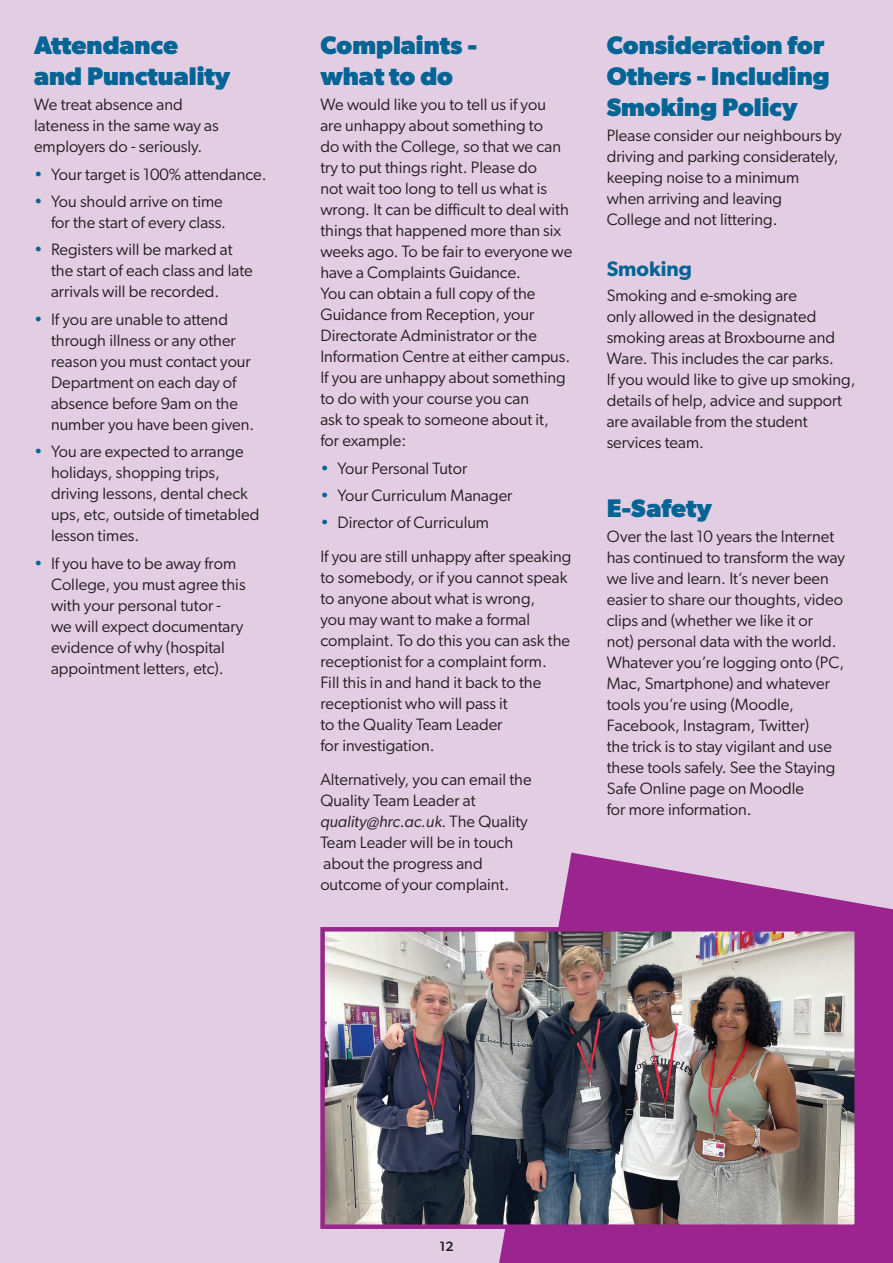
<style>
.page{position:relative;width:893px;height:1263px;background:#e3cde3}
.page>*{position:absolute;margin:0;border:0;box-sizing:border-box;transform-origin:0 0}
.t1{font:700 25.5px/30.6px "Gibson";color:#006494}
.t2{font:600 21px "Gibson";color:#006494}
.t3{font:16.5px/21px "Gibson";color:#231f20}
.t4{font:500 13.5px "Gibson";color:#231f20}
.s1{color:#006494}
.s2{font-style:italic}
</style>
<div class="page">
<svg style="left:499px;top:853px;width:393px;height:410px;fill:#9b248e"></svg>
<svg style="left:892px;top:909px;width:1px;height:354px"></svg>
<img style="left:325px;top:932px;width:529px;height:292px">
<div style="left:320px;top:927px;width:539px;height:302px;border:4px solid #9b248e"></div>
<p class="t1" style="left:34px;top:30px;width:198px">Attendance and Punctuality</p>
<p class="t3" style="left:34px;top:94px;width:186px">We treat absence and lateness in the same way as employers do - seriously.</p>
<p class="t3" style="left:34px;top:163px;width:234px"><span class="s1">•</span> Your target is 100% attendance.</p>
<p class="t3" style="left:34px;top:191px;width:194px;text-align:right"><span class="s1">•</span> You should arrive on time for the start of every class.</p>
<p class="t3" style="left:51px;top:239px;width:203px;text-indent:-17px"><span class="s1">•</span> Registers will be marked at the start of each class and late arrivals will be recorded.</p>
<p class="t3" style="left:51px;top:308px;width:205px;text-indent:-17px"><span class="s1">•</span> If you are unable to attend through illness or any other reason you must contact your<br>Department on each day of absence before 9am on the number you have been given.</p>
<p class="t3" style="left:51px;top:441px;width:210px;text-indent:-17px"><span class="s1">•</span> You are expected to arrange holidays, shopping trips, driving lessons, dental check ups, etc, outside of timetabled lesson times.</p>
<p class="t3" style="left:51px;top:552px;width:196px;text-indent:-17px"><span class="s1">•</span> If you have to be away from<br>College, you must agree this with your personal tutor - we will expect documentary evidence of why (hospital appointment letters, etc).</p>
<p class="t1" style="left:320px;top:30px;width:159px">Complaints - what to do</p>
<p class="t3" style="left:320px;top:94px;width:254px">We would like you to tell us if you<br>are unhappy about something to<br>do with the College, so that we can try to put things right. Please do<br>not wait too long to tell us what is wrong. It can be difficult to deal with things that happened more than six weeks ago. To be fair to everyone we have a Complaints Guidance.<br>You can obtain a full copy of the<br>Guidance from Reception, your<br>Directorate Administrator or the<br>Information Centre at either campus.<br>If you are unhappy about something to do with your course you can<br>ask to speak to someone about it,<br>for example:</p>
<p class="t3" style="left:320px;top:457px;width:149px"><span class="s1">•</span> Your Personal Tutor</p>
<p class="t3" style="left:320px;top:485px;width:194px"><span class="s1">•</span> Your Curriculum Manager</p>
<p class="t3" style="left:320px;top:512px;width:170px"><span class="s1">•</span> Director of Curriculum</p>
<p class="t3" style="left:320px;top:546px;width:252px">If you are still unhappy after speaking to somebody, or if you cannot speak to anyone about what is wrong,<br>you may want to make a formal complaint. To do this you can ask the receptionist for a complaint form.<br>Fill this in and hand it back to the receptionist who will pass it<br>to the Quality Team Leader<br>for investigation.</p>
<p class="t3" style="left:320px;top:769px;width:213px">Alternatively, you can email the<br>Quality Team Leader at <span class="s2">quality@hrc.ac.uk.</span> The Quality<br>Team Leader will be in touch about the progress and outcome of your complaint.</p>
<p class="t1" style="left:607px;top:30px;width:224px">Consideration for<br>Others - Including<br>Smoking Policy</p>
<p class="t3" style="left:607px;top:124px;width:237px">Please consider our neighbours by driving and parking considerately, keeping noise to a minimum<br>when arriving and leaving<br>College and not littering.</p>
<p class="t2" style="left:607px;top:256px;width:87px">Smoking</p>
<p class="t3" style="left:607px;top:285px;width:250px">Smoking and e-smoking are<br>only allowed in the designated smoking areas at Broxbourne and<br>Ware. This includes the car parks.<br>If you would like to give up smoking, details of help, advice and support are available from the student services team.</p>
<p class="t1" style="left:607px;top:492px;width:107px">E-Safety</p>
<p class="t3" style="left:607px;top:526px;width:240px">Over the last 10 years the Internet has continued to transform the way we live and learn. It’s never been easier to share our thoughts, video clips and (whether we like it or<br>not) personal data with the world.<br>Whatever you’re logging onto (PC,<br>Mac, Smartphone) and whatever tools you’re using (Moodle,<br>Facebook, Instagram, Twitter)<br>the trick is to stay vigilant and use these tools safely. See the Staying<br>Safe Online page on Moodle<br>for more information.</p>
<p class="t4" style="left:439px;top:1238px;width:16px">12</p>
</div>
